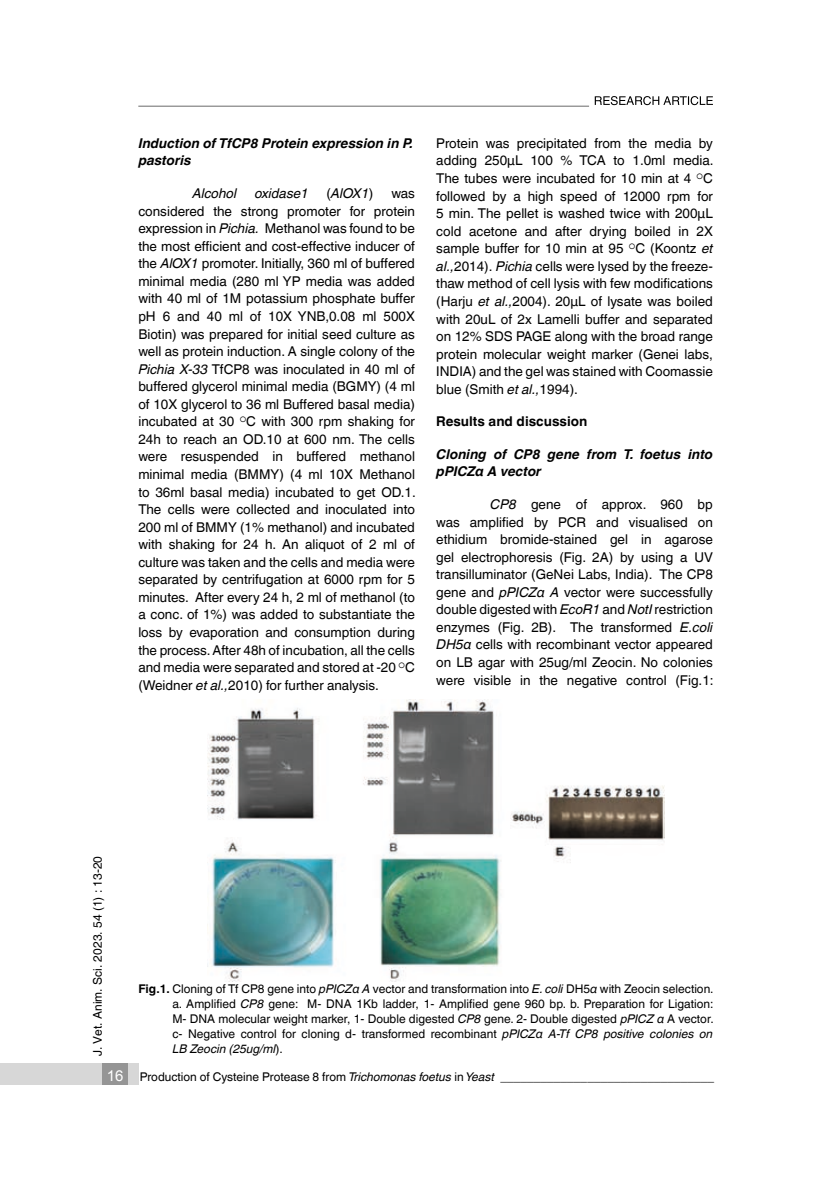
<style>
.page{position:relative;width:830px;height:1191px;background:#fff}
.page>*{position:absolute;margin:0;border:0;box-sizing:border-box;transform-origin:0 0}
.t1{font:13.5px/17.5px "Helvetica World";color:#000;text-align:justify}
.t2{font:italic 700 13.5px/17.5px "Helvetica World";color:#000}
.t3{font:italic 13.5px "Helvetica World";color:#000}
.t4{font:700 13.5px "Helvetica World";color:#000}
.t5{font:12px/15px "Helvetica World";color:#000;text-align:justify}
.t6{font:12px "Helvetica";color:#000}
.s1{font-style:normal}
.s2{font-style:italic}
.s3{font-weight:700}
.s4{font-family:"Arial";font-size:15px;color:#fff}
</style>
<div class="page">
<img style="left:208px;top:700px;width:456px;height:281px">
<svg style="left:138px;top:96px;width:574px;height:10px"></svg>
<div style="left:0;top:1063px;width:138px;height:21px;background:#d7d7d7"></div>
<div style="left:102px;top:1063px;width:26px;height:21px;background:#959595"></div>
<p class="t2" style="left:138px;top:134px;width:276px">Induction of TfCP8 Protein expression in P. pastoris</p>
<p class="t3" style="left:192px;top:185px;width:46px">Alcohol</p>
<p class="t3" style="left:254px;top:185px;width:55px">oxidase1</p>
<p class="t3" style="left:326px;top:185px;width:49px"><span class="s1">(</span>AlOX1<span class="s1">)</span></p>
<p class="t1" style="left:138px;top:185px;width:279px;text-indent:253px">was considered the strong promoter for protein expression in <span class="s2">Pichia.</span> Methanol was found to be the most efficient and cost-effective inducer of the <span class="s2">AlOX1</span> promoter. Initially, 360 ml of buffered minimal media (280 ml YP media was added with 40 ml of 1M potassium phosphate buffer pH 6 and 40 ml of 10X YNB,0.08 ml 500X Biotin) was prepared for initial seed culture as well as protein induction. A single colony of the <span class="s2">Pichia X-33</span> TfCP8 was inoculated in 40 ml of buffered glycerol minimal media (BGMY) (4 ml of 10X glycerol to 36 ml Buffered basal media) incubated at 30 <sup>○</sup>C with 300 rpm shaking for 24h to reach an OD.10 at 600 nm. The cells were resuspended in buffered methanol minimal media (BMMY) (4 ml 10X Methanol to 36ml basal media) incubated to get OD.1.<br>The cells were collected and inoculated into 200 ml of BMMY (1% methanol) and incubated with shaking for 24 h. An aliquot of 2 ml of culture was taken and the cells and media were separated by centrifugation at 6000 rpm for 5 minutes. After every 24 h, 2 ml of methanol (to a conc. of 1%) was added to substantiate the loss by evaporation and consumption during the process. After 48h of incubation, all the cells and media were separated and stored at -20 <sup>○</sup>C (Weidner <span class="s2">et al.,</span>2010) for further analysis.</p>
<p class="t1" style="left:436px;top:134px;width:279px">Protein was precipitated from the media by adding 250µL 100 % TCA to 1.0ml media.<br>The tubes were incubated for 10 min at 4 <sup>○</sup>C followed by a high speed of 12000 rpm for 5 min. The pellet is washed twice with 200µL cold acetone and after drying boiled in 2X sample buffer for 10 min at 95 <sup>○</sup>C (Koontz <span class="s2">et al.,</span>2014). <span class="s2">Pichia</span> cells were lysed by the freeze&shy;thaw method of cell lysis with few modifications (Harju <span class="s2">et al.,</span>2004). 20μL of lysate was boiled with 20uL of 2x Lamelli buffer and separated on 12% SDS PAGE along with the broad range protein molecular weight marker (Genei labs, INDIA) and the gel was stained with Coomassie blue (Smith <span class="s2">et al.,</span>1994).</p>
<p class="t4" style="left:436px;top:414px;width:153px">Results and discussion</p>
<p class="t2" style="left:436px;top:445px;width:278px">Cloning of CP8 gene from T. foetus into pPICZα A vector</p>
<p class="t1" style="left:436px;top:495px;width:279px;text-indent:54px"><span class="s2">CP8</span> gene of approx. 960 bp was amplified by PCR and visualised on ethidium bromide-stained gel in agarose gel electrophoresis (Fig. 2A) by using a UV transilluminator (GeNei Labs, India). The CP8 gene and <span class="s2">pPICZα A</span> vector were successfully double digested with <span class="s2">EcoR1</span> and <span class="s2">NotI</span> restriction enzymes (Fig. 2B). The transformed <span class="s2">E.coli DH5α</span> cells with recombinant vector appeared on LB agar with 25ug/ml Zeocin. No colonies were visible in the negative control (Fig.1:</p>
<p class="t6" style="left:91px;top:1056px;width:202px;rotate:-90deg">J. Vet. Anim. Sci. 2023. 54 (1) : 13-20</p>
<p class="t5" style="left:172px;top:981px;width:542px;text-indent:-34px"><span class="s3">Fig.1.</span> Cloning of Tf CP8 gene into <span class="s2">pPICZα A</span> vector and transformation into <span class="s2">E. coli</span> DH5<span class="s2">α</span> with Zeocin selection. a. Amplified <span class="s2">CP8</span> gene: M- DNA 1Kb ladder, 1- Amplified gene 960 bp. b. Preparation for Ligation:<br>M- DNA molecular weight marker, 1- Double digested <span class="s2">CP8</span> gene. 2- Double digested <span class="s2">pPICZ α</span> A vector. c- Negative control for cloning d- transformed recombinant <span class="s2">pPICZα A-Tf CP8 positive colonies on LB Zeocin (25ug/ml</span>).</p>
<p class="t5" style="left:107px;top:1068px;width:608px"><span class="s4">16</span> Production of Cysteine Protease 8 from <span class="s2">Trichomonas foetus</span> in <span class="s2">Yeast</span> ________________________________</p>
</div>
